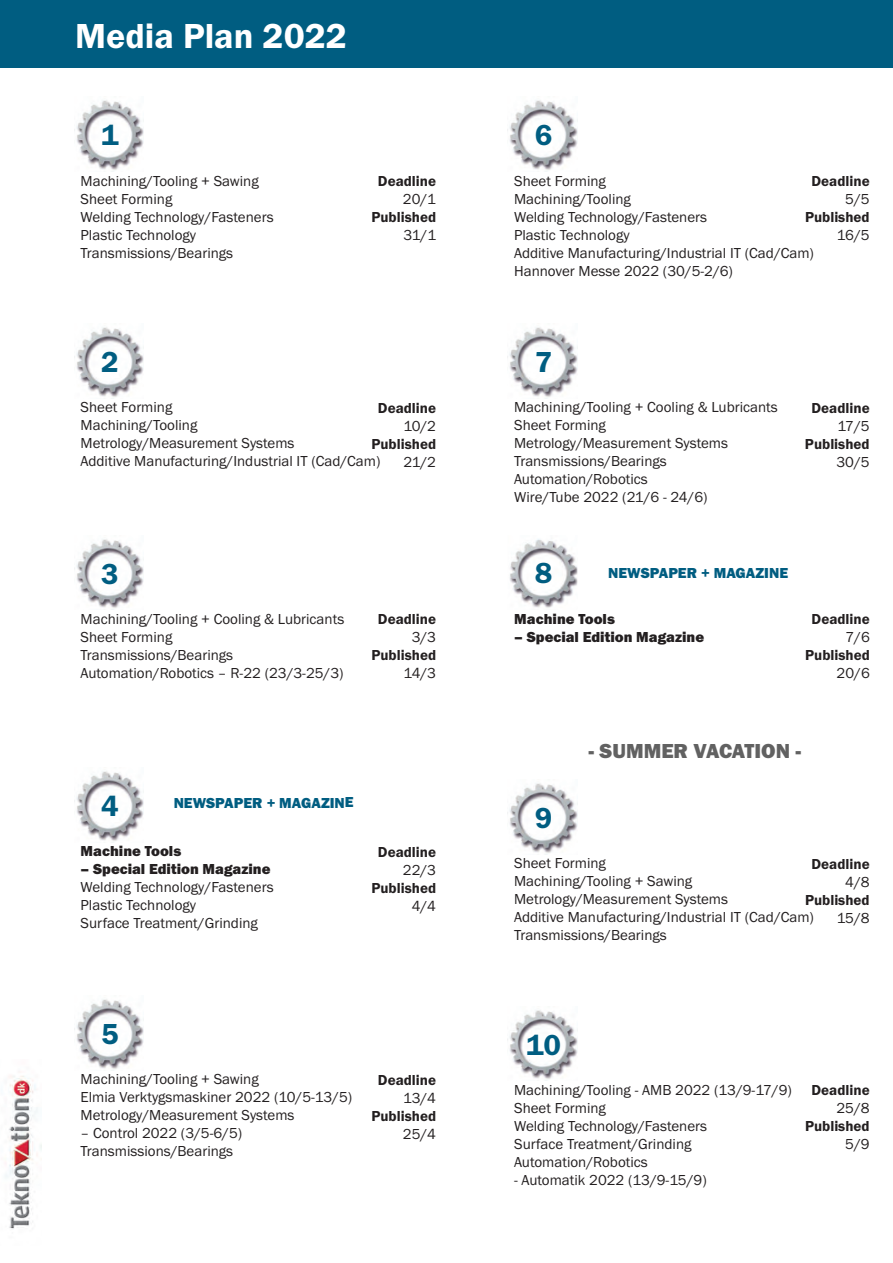
<style>
.page{position:relative;width:893px;height:1263px;background:#fff}
.page>*{position:absolute;margin:0;border:0;box-sizing:border-box;transform-origin:0 0}
.t1{font:600 36px "Franklin Gothic";color:#fff}
.t2{font:600 30px "Franklin Gothic";color:#005d81}
.t3{font:800 21px "Franklin Gothic";color:#616161}
.t4{font:15px/18px "Franklin Gothic";color:#231f20}
.t5{font:600 15px "Franklin Gothic";color:#231f20}
.t6{font:800 15px "Franklin Gothic";color:#231f20}
.t7{font:800 15px "Franklin Gothic";color:#005d81}
</style>
<div class="page">
<div style="left:0;top:0;width:893px;height:67px;background:#005d81"></div>
<img style="left:5px;top:1076px;width:36px;height:153px">
<img style="left:74px;top:100px;width:70px;height:70px">
<img style="left:74px;top:327px;width:70px;height:70px">
<img style="left:74px;top:539px;width:70px;height:71px">
<img style="left:74px;top:999px;width:70px;height:70px">
<img style="left:509px;top:100px;width:68px;height:70px">
<img style="left:509px;top:327px;width:68px;height:70px">
<img style="left:509px;top:783px;width:68px;height:70px">
<img style="left:509px;top:1010px;width:68px;height:71px">
<img style="left:74px;top:771px;width:70px;height:70px">
<img style="left:510px;top:539px;width:67px;height:69px">
<h1 class="t1" style="left:75px;top:23px;width:273px">Media Plan 2022</h1>
<h2 class="t2" style="left:101px;top:125px;width:19px">1</h2>
<p class="t4" style="left:81px;top:173px;width:195px">Machining/Tooling + Sawing<br>Sheet Forming<br>Welding Technology/Fasteners<br>Plastic Technology<br>Transmissions/Bearings</p>
<p class="t5" style="left:378px;top:176px;width:60px">Deadline</p>
<p class="t4" style="left:403px;top:191px;width:35px">20/1</p>
<p class="t5" style="left:371px;top:212px;width:66px">Published</p>
<p class="t4" style="left:404px;top:227px;width:34px">31/1</p>
<h2 class="t2" style="left:101px;top:351px;width:19px">2</h2>
<p class="t4" style="left:81px;top:400px;width:301px">Sheet Forming<br>Machining/Tooling<br>Metrology/Measurement Systems<br>Additive Manufacturing/Industrial IT (Cad/Cam)</p>
<p class="t5" style="left:378px;top:402px;width:60px">Deadline</p>
<p class="t4" style="left:403px;top:418px;width:34px">10/2</p>
<p class="t5" style="left:371px;top:438px;width:66px">Published</p>
<p class="t4" style="left:403px;top:454px;width:34px">21/2</p>
<h2 class="t2" style="left:101px;top:563px;width:19px">3</h2>
<p class="t4" style="left:81px;top:611px;width:265px">Machining/Tooling + Cooling &amp; Lubricants<br>Sheet Forming<br>Transmissions/Bearings<br>Automation/Robotics – R-22 (23/3-25/3)</p>
<p class="t5" style="left:378px;top:614px;width:60px">Deadline</p>
<p class="t4" style="left:412px;top:629px;width:26px">3/3</p>
<p class="t5" style="left:371px;top:650px;width:66px">Published</p>
<p class="t4" style="left:403px;top:665px;width:34px">14/3</p>
<h2 class="t2" style="left:101px;top:795px;width:19px">4</h2>
<p class="t7" style="left:174px;top:797px;width:182px">NEWSPAPER + MAGAZINE</p>
<p class="t6" style="left:81px;top:846px;width:102px">Machine Tools</p>
<p class="t6" style="left:81px;top:864px;width:191px">– Special Edition Magazine</p>
<p class="t4" style="left:81px;top:879px;width:195px">Welding Technology/Fasteners<br>Plastic Technology<br>Surface Treatment/Grinding</p>
<p class="t5" style="left:378px;top:846px;width:60px">Deadline</p>
<p class="t4" style="left:403px;top:862px;width:35px">22/3</p>
<p class="t5" style="left:371px;top:882px;width:66px">Published</p>
<p class="t4" style="left:412px;top:898px;width:26px">4/4</p>
<h2 class="t2" style="left:101px;top:1023px;width:19px">5</h2>
<p class="t4" style="left:81px;top:1071px;width:273px">Machining/Tooling + Sawing<br>Elmia Verktygsmaskiner 2022 (10/5-13/5)<br>Metrology/Measurement Systems</p>
<p class="t4" style="left:81px;top:1125px;width:163px">– Control 2022 (3/5-6/5)<br>Transmissions/Bearings</p>
<p class="t5" style="left:378px;top:1074px;width:60px">Deadline</p>
<p class="t4" style="left:403px;top:1090px;width:35px">13/4</p>
<p class="t5" style="left:371px;top:1110px;width:66px">Published</p>
<p class="t4" style="left:403px;top:1126px;width:35px">25/4</p>
<h2 class="t2" style="left:535px;top:125px;width:19px">6</h2>
<p class="t4" style="left:514px;top:173px;width:301px">Sheet Forming<br>Machining/Tooling<br>Welding Technology/Fasteners<br>Plastic Technology<br>Additive Manufacturing/Industrial IT (Cad/Cam)<br>Hannover Messe 2022 (30/5-2/6)</p>
<p class="t5" style="left:811px;top:176px;width:60px">Deadline</p>
<p class="t4" style="left:845px;top:191px;width:26px">5/5</p>
<p class="t5" style="left:805px;top:212px;width:66px">Published</p>
<p class="t4" style="left:837px;top:227px;width:34px">16/5</p>
<h2 class="t2" style="left:535px;top:351px;width:19px">7</h2>
<p class="t4" style="left:514px;top:400px;width:265px">Machining/Tooling + Cooling &amp; Lubricants<br>Sheet Forming<br>Metrology/Measurement Systems<br>Transmissions/Bearings<br>Automation/Robotics<br>Wire/Tube 2022 (21/6 - 24/6)</p>
<p class="t5" style="left:811px;top:402px;width:60px">Deadline</p>
<p class="t4" style="left:837px;top:418px;width:34px">17/5</p>
<p class="t5" style="left:805px;top:438px;width:66px">Published</p>
<p class="t4" style="left:836px;top:454px;width:35px">30/5</p>
<h2 class="t2" style="left:535px;top:563px;width:19px">8</h2>
<p class="t7" style="left:608px;top:568px;width:182px">NEWSPAPER + MAGAZINE</p>
<p class="t6" style="left:514px;top:613px;width:102px">Machine Tools</p>
<p class="t6" style="left:514px;top:631px;width:191px">– Special Edition Magazine</p>
<p class="t5" style="left:812px;top:613px;width:60px">Deadline</p>
<p class="t4" style="left:845px;top:629px;width:26px">7/6</p>
<p class="t5" style="left:805px;top:649px;width:66px">Published</p>
<p class="t4" style="left:837px;top:665px;width:35px">20/6</p>
<h2 class="t2" style="left:535px;top:807px;width:19px">9</h2>
<h3 class="t3" style="left:589px;top:744px;width:214px">- SUMMER VACATION -</h3>
<p class="t4" style="left:514px;top:855px;width:301px">Sheet Forming<br>Machining/Tooling + Sawing<br>Metrology/Measurement Systems<br>Additive Manufacturing/Industrial IT (Cad/Cam)<br>Transmissions/Bearings</p>
<p class="t5" style="left:811px;top:858px;width:60px">Deadline</p>
<p class="t4" style="left:845px;top:874px;width:26px">4/8</p>
<p class="t5" style="left:805px;top:894px;width:66px">Published</p>
<p class="t4" style="left:837px;top:910px;width:34px">15/8</p>
<h2 class="t2" style="left:526px;top:1034px;width:36px">10</h2>
<p class="t4" style="left:514px;top:1082px;width:279px">Machining/Tooling - AMB 2022 (13/9-17/9)<br>Sheet Forming<br>Welding Technology/Fasteners<br>Surface Treatment/Grinding<br>Automation/Robotics</p>
<p class="t4" style="left:514px;top:1172px;width:194px">- Automatik 2022 (13/9-15/9)</p>
<p class="t5" style="left:811px;top:1085px;width:60px">Deadline</p>
<p class="t4" style="left:836px;top:1100px;width:35px">25/8</p>
<p class="t5" style="left:805px;top:1121px;width:66px">Published</p>
<p class="t4" style="left:845px;top:1136px;width:26px">5/9</p>
</div>
